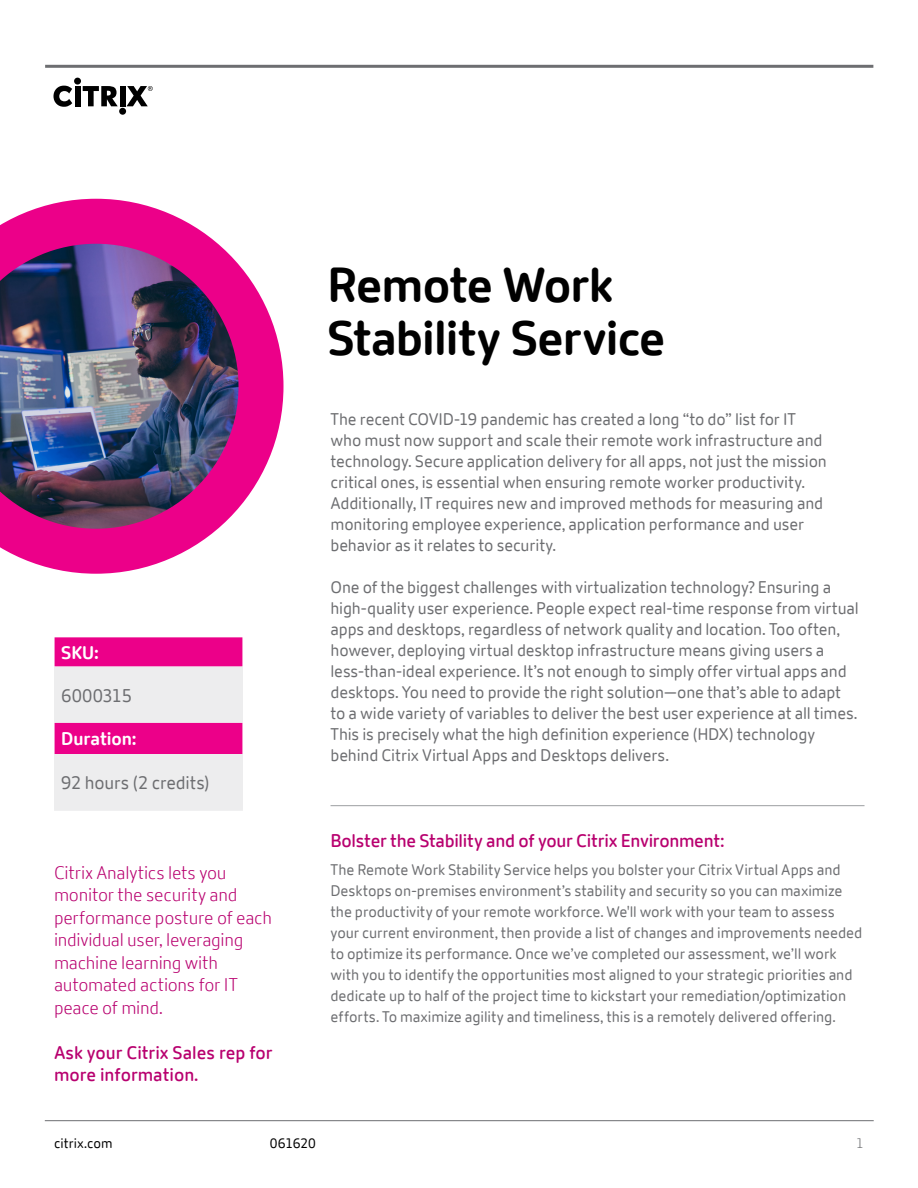
<style>
.page{position:relative;width:918px;height:1188px;background:#fff}
.page>*{position:absolute;margin:0;border:0;box-sizing:border-box;transform-origin:0 0}
.t1{font:700 48px/52.5px "Citrix New Sans";letter-spacing:-.02em;color:#000}
.t2{font:300 18px/22.5px "Citrix New Sans";letter-spacing:-.015em;color:#b8006f}
.t3{font:600 18px/22.5px "Citrix New Sans";letter-spacing:-.01em;color:#b8006f}
.t4{font:18px "Citrix New Sans";letter-spacing:-.01em;color:#6d6e71}
.t5{font:700 18px "Citrix New Sans";letter-spacing:-.005em;color:#fff}
.t6{font:16.5px/21px "Citrix New Sans";letter-spacing:-.01em;color:#6d6e71}
.t7{font:15px/21px "Citrix New Sans";letter-spacing:-.005em;color:#6d6e71}
.t8{font:13.5px "Citrix New Sans";color:#000}
.t9{font:300 13.5px "Citrix New Sans";color:#6d6e71}
</style>
<div class="page">
<hr style="left:45px;top:65px;width:828px;height:3px;background:#6d6e71">
<div style="left:74px;top:78px;width:7px;height:7px;background:#000;border-radius:50%"></div>
<div style="left:75px;top:86px;width:5px;height:20px;background:#000"></div>
<div style="left:119px;top:108px;width:7px;height:7px;background:#000;border-radius:50%"></div>
<div style="left:120px;top:86px;width:5px;height:20px;background:#000"></div>
<svg style="left:53px;top:86px;width:19px;height:21px"></svg>
<svg style="left:83px;top:86px;width:35px;height:20px"></svg>
<svg style="left:127px;top:86px;width:26px;height:20px"></svg>
<hr style="left:45px;top:1120px;width:829px;height:1px;background:#6d6e71">
<img style="left:0;top:199px;width:284px;height:375px">
<hr style="left:331px;top:805px;width:534px;height:1px;background:#a7a9ac">
<svg style="left:55px;top:637px;width:187px;height:173px;background:#ec9acb"></svg>
<hr style="left:54px;top:754px;width:1px;height:56px;background:#ededee">
<hr style="left:242px;top:754px;width:1px;height:56px;background:#ededee">
<hr style="left:54px;top:810px;width:189px;height:1px;background:#ededee">
<hr style="left:54px;top:667px;width:1px;height:56px;background:#ededee">
<hr style="left:242px;top:667px;width:1px;height:56px;background:#ededee">
<p class="t5" style="left:61px;top:642px;width:39px">SKU:</p>
<p class="t4" style="left:61px;top:685px;width:72px">6000315</p>
<p class="t5" style="left:61px;top:728px;width:77px">Duration:</p>
<p class="t4" style="left:61px;top:773px;width:150px">92 hours (2 credits)</p>
<p class="t2" style="left:54px;top:862px;width:220px">Citrix Analytics lets you monitor the security and performance posture of each individual user, leveraging machine learning with automated actions for IT peace of mind.</p>
<p class="t3" style="left:54px;top:1042px;width:220px">Ask your Citrix Sales rep for more information.</p>
<h1 class="t1" style="left:328px;top:260px;width:339px">Remote Work<br>Stability Service</h1>
<p class="t6" style="left:331px;top:409px;width:498px">The recent COVID-19 pandemic has created a long “to do” list for IT who must now support and scale their remote work infrastructure and technology. Secure application delivery for all apps, not just the mission critical ones, is essential when ensuring remote worker productivity.<br>Additionally, IT requires new and improved methods for measuring and monitoring employee experience, application performance and user behavior as it relates to security.</p>
<p class="t6" style="left:331px;top:577px;width:530px">One of the biggest challenges with virtualization technology? Ensuring a high-quality user experience. People expect real-time response from virtual apps and desktops, regardless of network quality and location. Too often, however, deploying virtual desktop infrastructure means giving users a less-than-ideal experience. It’s not enough to simply offer virtual apps and desktops. You need to provide the right solution—one that’s able to adapt to a wide variety of variables to deliver the best user experience at all times.<br>This is precisely what the high definition experience (HDX) technology behind Citrix Virtual Apps and Desktops delivers.</p>
<p class="t3" style="left:331px;top:829px;width:396px">Bolster the Stability and of your Citrix Environment:</p>
<p class="t7" style="left:331px;top:860px;width:533px">The Remote Work Stability Service helps you bolster your Citrix Virtual Apps and Desktops on-premises environment’s stability and security so you can maximize the productivity of your remote workforce. We'll work with your team to assess your current environment, then provide a list of changes and improvements needed to optimize its performance. Once we’ve completed our assessment, we’ll work with you to identify the opportunities most aligned to your strategic priorities and dedicate up to half of the project time to kickstart your remediation/optimization efforts. To maximize agility and timeliness, this is a remotely delivered offering.</p>
<p class="t8" style="left:54px;top:1136px;width:60px">citrix.com</p>
<p class="t8" style="left:270px;top:1136px;width:47px">061620</p>
<p class="t9" style="left:856px;top:1136px;width:9px">1</p>
</div>
